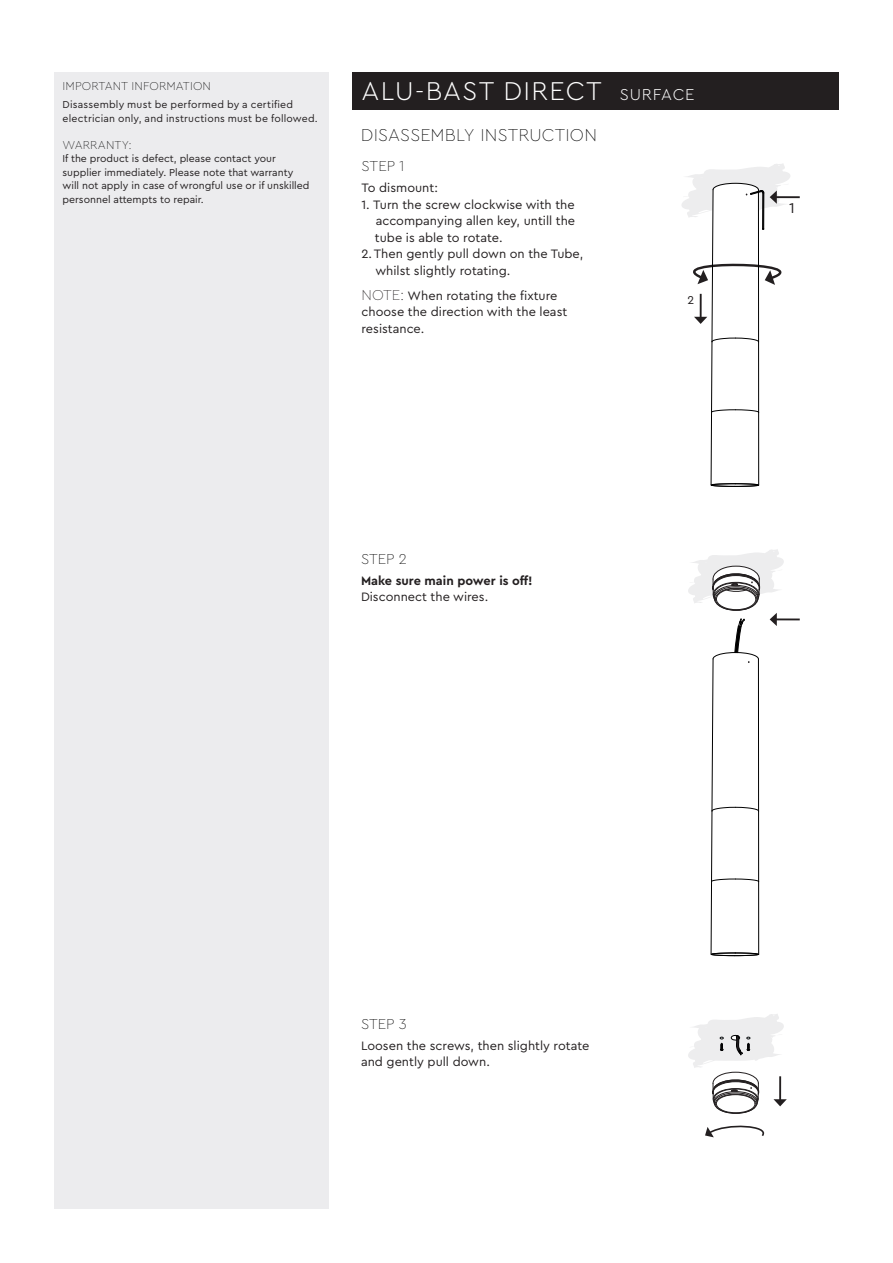
<style>
.page{position:relative;width:893px;height:1263px;background:#fff}
.page>*{position:absolute;margin:0;border:0;box-sizing:border-box;transform-origin:0 0}
.Overskrift{font:300 27px "Cera Pro";letter-spacing:.05em;color:#fff}
.tekst{font:100 18px "Cera Pro";letter-spacing:.01em;color:#000}
.Underoverskrift_4{font:100 15px "Cera Pro";letter-spacing:-.005em;color:#000}
.t1{font:15px "Cera Pro";color:#231f20}
.t2{font:12.75px/16.5px "Cera Pro";color:#231f20}
.Underoverskrift_4-2{font:700 12.75px "Cera Pro";color:#231f20}
.STEP_skrift{font:100 12px "Cera Pro";letter-spacing:.01em;color:#000}
.tekst-2{font:100 12px "Cera Pro";letter-spacing:.01em;color:#000}
.t3{font:12px "Cera Pro";color:#231f20}
.tekst-3{font:10.5px/13.5px "Cera Pro";color:#231f20}
.tekst-4{font:10.5px/13.5px "Cera Pro";letter-spacing:.02em;color:#231f20}
.s1{font-size:16.5px}
.s2{font-weight:100;font-size:15px}
</style>
<div class="page">
<div style="left:353px;top:72px;width:486px;height:38px;background:#231f20"></div>
<div style="left:54px;top:72px;width:275px;height:1137px;background:#ececee"></div>
<hr style="left:758px;top:811px;width:1px;height:71px;background:#000">
<hr style="left:711px;top:811px;width:1px;height:70px;background:#000">
<svg style="left:711px;top:879px;width:48px;height:77px"></svg>
<hr style="left:758px;top:342px;width:1px;height:70px;background:#000">
<hr style="left:711px;top:342px;width:1px;height:70px;background:#000">
<svg style="left:711px;top:409px;width:48px;height:78px"></svg>
<svg style="left:682px;top:164px;width:118px;height:178px"></svg>
<hr style="left:775px;top:618px;width:25px;height:2px;background:#231f20">
<svg style="left:688px;top:549px;width:96px;height:262px"></svg>
<svg style="left:688px;top:1014px;width:99px;height:99px"></svg>
<svg style="left:705px;top:1125px;width:60px;height:13px"></svg>
<p class="STEP_skrift" style="left:63px;top:78px;width:150px">IMPORTANT INFORMATION</p>
<p class="tekst-4" style="left:63px;top:98px;width:257px">Disassembly must be performed by a certified electrician only, and instructions must be followed.</p>
<p class="tekst-2" style="left:63px;top:137px;width:71px">WARRANTY:</p>
<p class="tekst-3" style="left:63px;top:152px;width:215px">If the product is defect, please contact your</p>
<p class="tekst-3" style="left:63px;top:165px;width:248px">supplier immediately. Please note that warranty will not apply in case of wrongful use or if unskilled personnel attempts to repair.</p>
<p class="Overskrift" style="left:361px;top:73px;width:335px">ALU-BAST DIRECT <span class="s1">SURFACE</span></p>
<p class="tekst" style="left:361px;top:123px;width:238px">DISASSEMBLY INSTRUCTION</p>
<p class="Underoverskrift_4" style="left:361px;top:156px;width:45px">STEP 1</p>
<p class="t2" style="left:361px;top:179px;width:78px">To dismount:</p>
<p class="t2" style="left:375px;top:195px;width:202px;text-align:justify;text-indent:-14px">1. Turn the screw clockwise with the accompanying allen key, untill the tube is able to rotate.</p>
<p class="t2" style="left:375px;top:245px;width:210px;text-indent:-14px">2. Then gently pull down on the Tube, whilst slightly rotating.</p>
<p class="t2" style="left:361px;top:286px;width:207px"><span class="s2">NOTE:</span> When rotating the fixture choose the direction with the least resistance.</p>
<p class="t3" style="left:688px;top:292px;width:8px">2</p>
<p class="Underoverskrift_4" style="left:361px;top:549px;width:47px">STEP 2</p>
<p class="Underoverskrift_4-2" style="left:361px;top:572px;width:173px">Make sure main power is off!</p>
<p class="t2" style="left:361px;top:588px;width:129px">Disconnect the wires.</p>
<p class="t1" style="left:789px;top:198px;width:7px">1</p>
<p class="Underoverskrift_4" style="left:361px;top:1014px;width:47px">STEP 3</p>
<p class="t2" style="left:361px;top:1036px;width:230px">Loosen the screws, then slightly rotate and gently pull down.</p>
</div>
